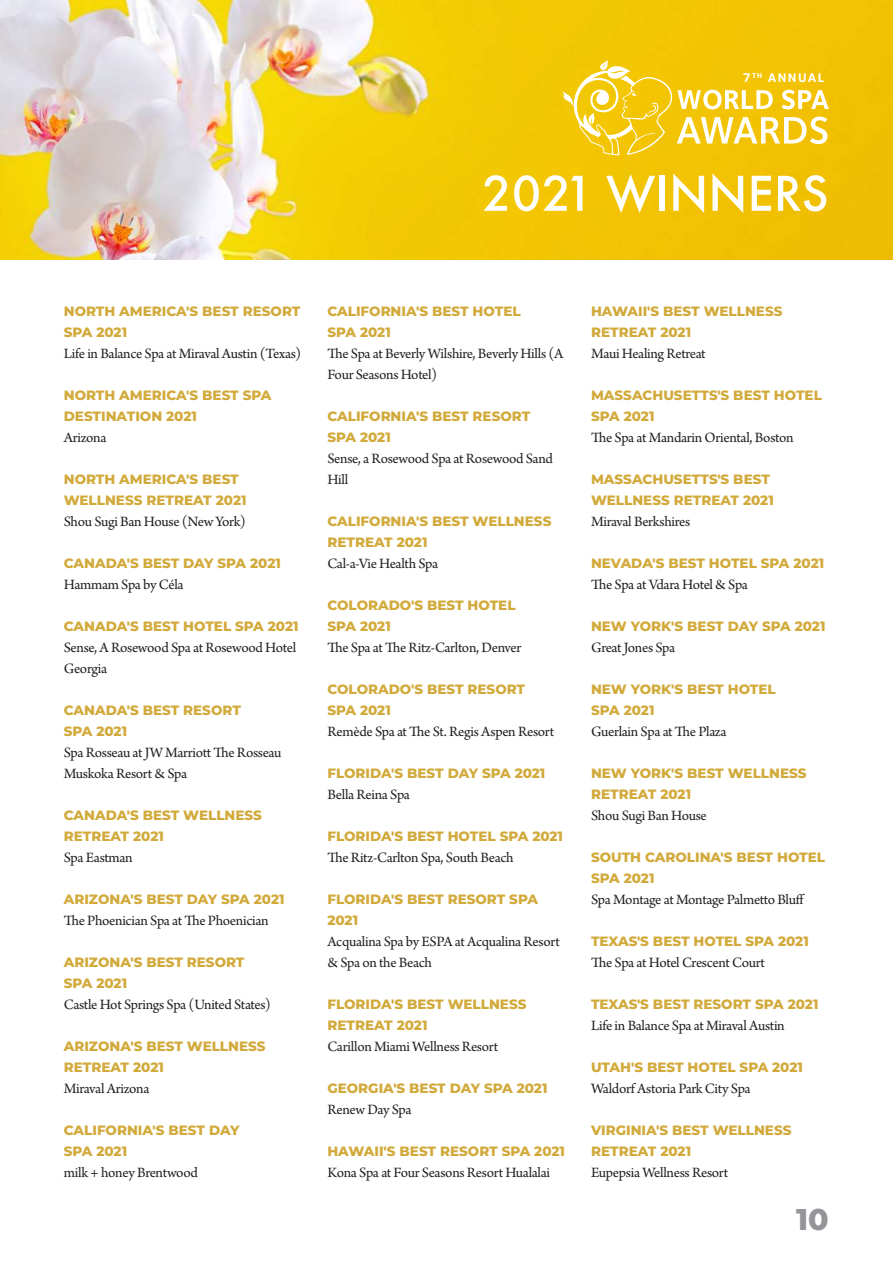
<style>
.page{position:relative;width:893px;height:1263px;background:#fff}
.page>*{position:absolute;margin:0;border:0;box-sizing:border-box;transform-origin:0 0}
.t1{font:500 52.5px "Futura PT";color:#fff}
.t2{font:800 30px "Montserrat";color:#939598}
.t3{font:15px/21px "Arno Pro";letter-spacing:-.025em;color:#231f20}
.t4{font:800 13.5px/21px "Montserrat";color:#d2aa3c}
.t5{font:700 13.05px "Foundry Sterling";letter-spacing:.11em;color:#fff}
</style>
<div class="page">
<img style="left:0;top:0;width:893px;height:259px">
<svg style="left:562px;top:60px;width:267px;height:95px;background:#f4ce32"></svg>
<p class="t5" style="left:742px;top:70px;width:84px">7<sup>TH</sup> ANNUAL</p>
<h1 class="t1" style="left:482px;top:162px;width:349px">2021 WINNERS</h1>
<p class="t4" style="left:64px;top:300px;width:238px">NORTH AMERICA'S BEST RESORT<br>SPA 2021</p>
<p class="t3" style="left:64px;top:344px;width:239px">Life in Balance Spa at Miraval Austin (Texas)</p>
<p class="t4" style="left:64px;top:384px;width:209px">NORTH AMERICA'S BEST SPA<br>DESTINATION 2021</p>
<p class="t3" style="left:64px;top:428px;width:44px">Arizona</p>
<p class="t4" style="left:64px;top:468px;width:184px">NORTH AMERICA'S BEST<br>WELLNESS RETREAT 2021</p>
<p class="t3" style="left:64px;top:512px;width:184px">Shou Sugi Ban House (New York)</p>
<p class="t4" style="left:64px;top:552px;width:219px">CANADA'S BEST DAY SPA 2021</p>
<p class="t3" style="left:64px;top:575px;width:121px">Hammam Spa by Céla</p>
<p class="t4" style="left:64px;top:615px;width:236px">CANADA'S BEST HOTEL SPA 2021</p>
<p class="t3" style="left:64px;top:638px;width:234px">Sense, A Rosewood Spa at Rosewood Hotel<br>Georgia</p>
<p class="t4" style="left:64px;top:699px;width:179px">CANADA'S BEST RESORT<br>SPA 2021</p>
<p class="t3" style="left:64px;top:743px;width:219px">Spa Rosseau at JW Marriott The Rosseau<br>Muskoka Resort &amp; Spa</p>
<p class="t4" style="left:64px;top:804px;width:200px">CANADA'S BEST WELLNESS<br>RETREAT 2021</p>
<p class="t3" style="left:64px;top:848px;width:70px">Spa Eastman</p>
<p class="t4" style="left:64px;top:888px;width:222px">ARIZONA'S BEST DAY SPA 2021</p>
<p class="t3" style="left:64px;top:911px;width:206px">The Phoenician Spa at The Phoenician</p>
<p class="t4" style="left:64px;top:951px;width:182px">ARIZONA'S BEST RESORT<br>SPA 2021</p>
<p class="t3" style="left:64px;top:995px;width:209px">Castle Hot Springs Spa (United States)</p>
<p class="t4" style="left:64px;top:1035px;width:203px">ARIZONA'S BEST WELLNESS<br>RETREAT 2021</p>
<p class="t3" style="left:64px;top:1079px;width:87px">Miraval Arizona</p>
<p class="t4" style="left:64px;top:1119px;width:177px">CALIFORNIA'S BEST DAY<br>SPA 2021</p>
<p class="t3" style="left:64px;top:1163px;width:136px">milk + honey Brentwood</p>
<p class="t4" style="left:327px;top:300px;width:195px">CALIFORNIA'S BEST HOTEL<br>SPA 2021</p>
<p class="t3" style="left:327px;top:344px;width:237px">The Spa at Beverly Wilshire, Beverly Hills (A<br>Four Seasons Hotel)</p>
<p class="t4" style="left:327px;top:405px;width:204px">CALIFORNIA'S BEST RESORT<br>SPA 2021</p>
<p class="t3" style="left:327px;top:449px;width:227px">Sense, a Rosewood Spa at Rosewood Sand<br>Hill</p>
<p class="t4" style="left:327px;top:510px;width:225px">CALIFORNIA'S BEST WELLNESS<br>RETREAT 2021</p>
<p class="t3" style="left:327px;top:554px;width:112px">Cal-a-Vie Health Spa</p>
<p class="t4" style="left:327px;top:594px;width:190px">COLORADO'S BEST HOTEL<br>SPA 2021</p>
<p class="t3" style="left:327px;top:638px;width:195px">The Spa at The Ritz-Carlton, Denver</p>
<p class="t4" style="left:327px;top:678px;width:199px">COLORADO'S BEST RESORT<br>SPA 2021</p>
<p class="t3" style="left:327px;top:722px;width:228px">Remède Spa at The St. Regis Aspen Resort</p>
<p class="t4" style="left:327px;top:762px;width:219px">FLORIDA'S BEST DAY SPA 2021</p>
<p class="t3" style="left:327px;top:785px;width:84px">Bella Reina Spa</p>
<p class="t4" style="left:327px;top:825px;width:237px">FLORIDA'S BEST HOTEL SPA 2021</p>
<p class="t3" style="left:327px;top:848px;width:188px">The Ritz-Carlton Spa, South Beach</p>
<p class="t4" style="left:327px;top:888px;width:212px">FLORIDA'S BEST RESORT SPA<br>2021</p>
<p class="t3" style="left:327px;top:932px;width:234px">Acqualina Spa by ESPA at Acqualina Resort &amp; Spa on the Beach</p>
<p class="t4" style="left:327px;top:993px;width:201px">FLORIDA'S BEST WELLNESS<br>RETREAT 2021</p>
<p class="t3" style="left:327px;top:1037px;width:172px">Carillon Miami Wellness Resort</p>
<p class="t4" style="left:327px;top:1077px;width:222px">GEORGIA'S BEST DAY SPA 2021</p>
<p class="t3" style="left:327px;top:1100px;width:86px">Renew Day Spa</p>
<p class="t4" style="left:327px;top:1140px;width:239px">HAWAII'S BEST RESORT SPA 2021</p>
<p class="t3" style="left:327px;top:1163px;width:224px">Kona Spa at Four Seasons Resort Hualalai</p>
<p class="t4" style="left:591px;top:300px;width:193px">HAWAII'S BEST WELLNESS<br>RETREAT 2021</p>
<p class="t3" style="left:591px;top:344px;width:116px">Maui Healing Retreat</p>
<p class="t4" style="left:591px;top:384px;width:232px">MASSACHUSETTS'S BEST HOTEL<br>SPA 2021</p>
<p class="t3" style="left:591px;top:428px;width:204px">The Spa at Mandarin Oriental, Boston</p>
<p class="t4" style="left:591px;top:468px;width:184px">MASSACHUSETTS'S BEST<br>WELLNESS RETREAT 2021</p>
<p class="t3" style="left:591px;top:512px;width:101px">Miraval Berkshires</p>
<p class="t4" style="left:591px;top:552px;width:235px">NEVADA'S BEST HOTEL SPA 2021</p>
<p class="t3" style="left:591px;top:575px;width:158px">The Spa at Vdara Hotel &amp; Spa</p>
<p class="t4" style="left:591px;top:615px;width:236px">NEW YORK'S BEST DAY SPA 2021</p>
<p class="t3" style="left:591px;top:638px;width:86px">Great Jones Spa</p>
<p class="t4" style="left:591px;top:678px;width:186px">NEW YORK'S BEST HOTEL<br>SPA 2021</p>
<p class="t3" style="left:591px;top:722px;width:137px">Guerlain Spa at The Plaza</p>
<p class="t4" style="left:591px;top:762px;width:217px">NEW YORK'S BEST WELLNESS<br>RETREAT 2021</p>
<p class="t3" style="left:591px;top:806px;width:117px">Shou Sugi Ban House</p>
<p class="t4" style="left:591px;top:846px;width:236px">SOUTH CAROLINA'S BEST HOTEL<br>SPA 2021</p>
<p class="t3" style="left:591px;top:890px;width:215px">Spa Montage at Montage Palmetto Bluff</p>
<p class="t4" style="left:591px;top:930px;width:219px">TEXAS'S BEST HOTEL SPA 2021</p>
<p class="t3" style="left:591px;top:953px;width:175px">The Spa at Hotel Crescent Court</p>
<p class="t4" style="left:591px;top:993px;width:229px">TEXAS'S BEST RESORT SPA 2021</p>
<p class="t3" style="left:591px;top:1016px;width:195px">Life in Balance Spa at Miraval Austin</p>
<p class="t4" style="left:591px;top:1056px;width:213px">UTAH'S BEST HOTEL SPA 2021</p>
<p class="t3" style="left:591px;top:1079px;width:161px">Waldorf Astoria Park City Spa</p>
<p class="t4" style="left:591px;top:1119px;width:202px">VIRGINIA'S BEST WELLNESS<br>RETREAT 2021</p>
<p class="t3" style="left:591px;top:1163px;width:139px">Eupepsia Wellness Resort</p>
<h2 class="t2" style="left:796px;top:1198px;width:34px">10</h2>
</div>
